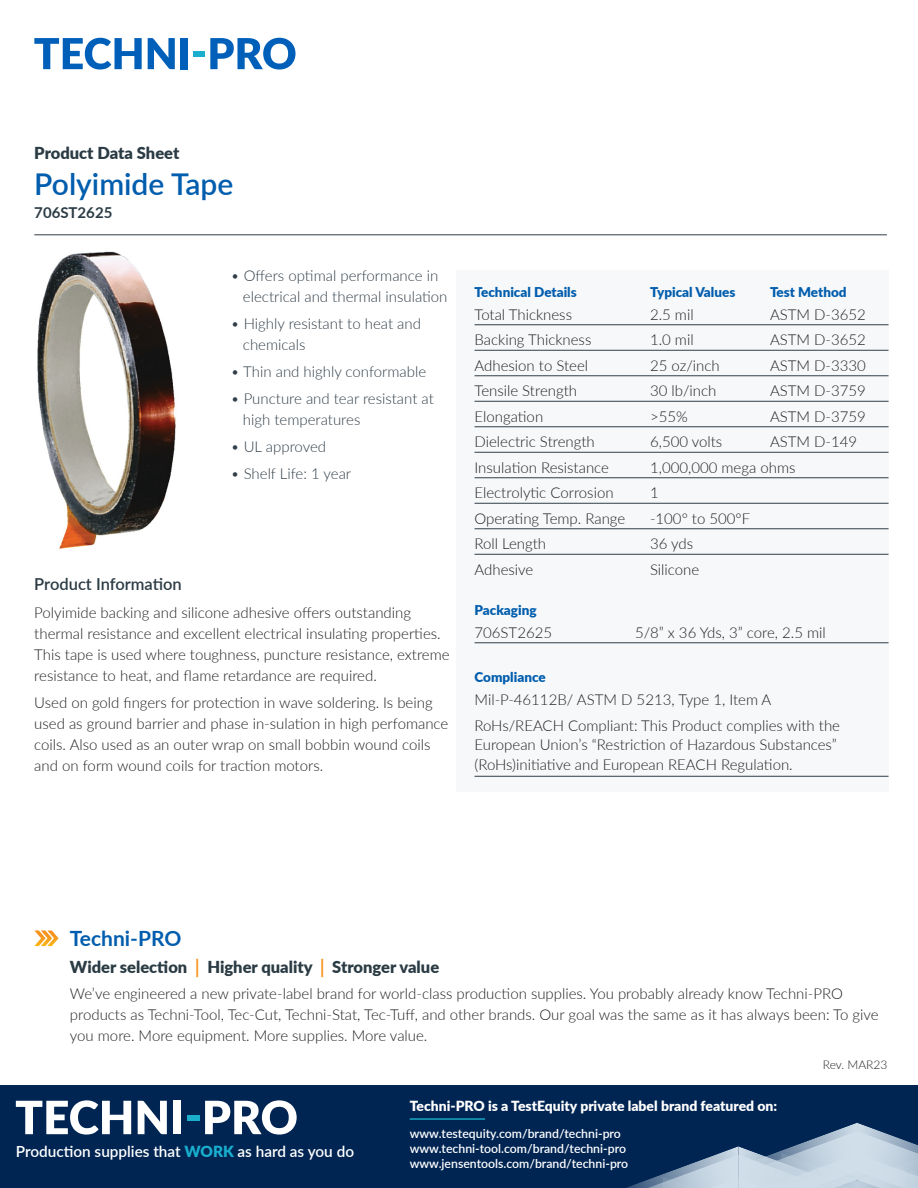
<style>
.page{position:relative;width:918px;height:1188px;background:#fff}
.page>*{position:absolute;margin:0;border:0;box-sizing:border-box;transform-origin:0 0}
.t1{font:600 30px "Lato";color:#015dad}
.t2{font:700 21px "Lato";color:#015dad}
.t3{font:900 16.5px "Lato";color:#2b3b44}
.t4{font:600 16.5px "Lato";color:#2b3b44}
.t5{font:600 15.3px "Lato";color:#fff}
.t6{font:300 15px/25.5px "Lato";color:#231f20}
.t7{font:300 15px/21px "Lato";color:#313e48}
.t8{font:700 15px "Lato";color:#2b3b44}
.t9{font:900 13.95px "Lato";color:#fff}
.t10{font:900 13.5px "Lato";color:#015dad}
.t11{font:600 12.3px/14.7px "Lato";color:#fff}
.t12{font:300 12px "Lato";color:#231f20}
.s1{color:#f7931d}
.s2{font-weight:900;color:#19aece}
</style>
<div class="page">
<img style="left:34px;top:234px;width:275px;height:315px">
<svg style="left:34px;top:38px;width:108px;height:32px"></svg>
<svg style="left:148px;top:38px;width:27px;height:31px"></svg>
<div style="left:181px;top:38px;width:7px;height:31px;background:#005fb9"></div>
<div style="left:193px;top:51px;width:12px;height:6px;background:#1bafcf"></div>
<svg style="left:210px;top:38px;width:85px;height:32px"></svg>
<hr style="left:34px;top:235px;width:853px;height:1px;background:#313e48">
<svg style="left:34px;top:930px;width:25px;height:16px"></svg>
<div style="left:0;top:1085px;width:918px;height:103px;background:#002553"></div>
<svg style="left:626px;top:1122px;width:292px;height:66px"></svg>
<hr style="left:410px;top:1118px;width:75px;height:2px;background:#1cb0ca">
<svg style="left:16px;top:1100px;width:115px;height:35px"></svg>
<svg style="left:138px;top:1101px;width:29px;height:33px"></svg>
<div style="left:173px;top:1101px;width:8px;height:33px;background:#fff"></div>
<div style="left:187px;top:1115px;width:12px;height:6px;background:#1baecc"></div>
<svg style="left:205px;top:1100px;width:92px;height:35px"></svg>
<div style="left:456px;top:270px;width:433px;height:522px;background:#f6f8fa"></div>
<hr style="left:475px;top:643px;width:414px;height:1px;background:#313e48">
<hr style="left:475px;top:325px;width:414px;height:1px;background:#313e48">
<hr style="left:475px;top:350px;width:414px;height:1px;background:#313e48">
<hr style="left:475px;top:376px;width:414px;height:1px;background:#313e48">
<hr style="left:475px;top:427px;width:414px;height:1px;background:#313e48">
<hr style="left:475px;top:452px;width:414px;height:1px;background:#313e48">
<hr style="left:475px;top:401px;width:414px;height:1px;background:#313e48">
<hr style="left:475px;top:478px;width:414px;height:1px;background:#313e48">
<hr style="left:475px;top:529px;width:414px;height:1px;background:#313e48">
<hr style="left:475px;top:554px;width:414px;height:1px;background:#313e48">
<hr style="left:475px;top:503px;width:414px;height:1px;background:#313e48">
<hr style="left:475px;top:776px;width:414px;height:1px;background:#313e48">
<p class="t3" style="left:34px;top:140px;width:147px">Product Data Sheet</p>
<h1 class="t1" style="left:34px;top:163px;width:201px">Polyimide Tape</h1>
<p class="t8" style="left:34px;top:201px;width:80px">706ST2625</p>
<p class="t7" style="left:243px;top:265px;width:206px;text-indent:-12px">• Offers optimal performance in electrical and thermal insulation</p>
<p class="t7" style="left:243px;top:313px;width:180px;text-indent:-12px">• Highly resistant to heat and chemicals</p>
<p class="t7" style="left:231px;top:361px;width:197px">• Thin and highly conformable</p>
<p class="t7" style="left:243px;top:388px;width:192px;text-indent:-12px">• Puncture and tear resistant at high temperatures</p>
<p class="t7" style="left:231px;top:436px;width:97px">• UL approved</p>
<p class="t7" style="left:231px;top:463px;width:122px">• Shelf Life: 1 year</p>
<p class="t4" style="left:34px;top:572px;width:149px">Product Information</p>
<p class="t6" style="left:34px;top:602px;width:417px;line-height:21px">Polyimide backing and silicone adhesive offers outstanding thermal resistance and excellent electrical insulating properties.<br>This tape is used where toughness, puncture resistance, extreme resistance to heat, and flame retardance are required.</p>
<p class="t6" style="left:34px;top:692px;width:416px;line-height:21px">Used on gold fingers for protection in wave soldering. Is being used as ground barrier and phase in-sulation in high perfomance coils. Also used as an outer wrap on small bobbin wound coils and on form wound coils for traction motors.</p>
<p class="t10" style="left:475px;top:282px;width:104px">Technical Details</p>
<p class="t6" style="left:475px;top:301px;width:152px">Total Thickness<br>Backing Thickness<br>Adhesion to Steel<br>Tensile Strength<br>Elongation<br>Dielectric Strength<br>Insulation Resistance<br>Electrolytic Corrosion<br>Operating Temp. Range<br>Roll Length<br>Adhesive</p>
<p class="t10" style="left:650px;top:282px;width:87px">Typical Values</p>
<p class="t10" style="left:770px;top:282px;width:78px">Test Method</p>
<p class="t6" style="left:650px;top:301px;width:147px">2.5 mil<br>1.0 mil<br>25 oz/inch<br>30 lb/inch<br>&gt;55%<br>6,500 volts<br>1,000,000 mega ohms<br>1<br>-100° to 500°F<br>36 yds<br>Silicone</p>
<p class="t6" style="left:770px;top:301px;width:97px;text-align:justify">ASTM D-3652<br>ASTM D-3652<br>ASTM D-3330<br>ASTM D-3759<br>ASTM D-3759<br>ASTM D-149</p>
<p class="t10" style="left:475px;top:600px;width:64px">Packaging</p>
<p class="t6" style="left:475px;top:619px;width:79px">706ST2625</p>
<p class="t6" style="left:635px;top:619px;width:192px">5/8” x 36 Yds, 3” core, 2.5 mil</p>
<p class="t10" style="left:475px;top:667px;width:73px">Compliance</p>
<p class="t6" style="left:475px;top:687px;width:367px">Mil-P-46112B/ ASTM D 5213, Type 1, Item A<br>RoHs/REACH Compliant: This Product complies with the</p>
<p class="t6" style="left:475px;top:735px;width:364px;line-height:19.5px">European Union’s “Restriction of Hazardous Substances” (RoHs)initiative and European REACH Regulation.</p>
<h2 class="t2" style="left:70px;top:923px;width:113px">Techni-PRO</h2>
<p class="t3" style="left:70px;top:955px;width:371px">Wider selection <span class="s1">│</span> Higher quality <span class="s1">│</span> Stronger value</p>
<p class="t6" style="left:70px;top:982px;width:810px;line-height:21px">We’ve engineered a new private-label brand for world-class production supplies. You probably already know Techni-PRO products as Techni-Tool, Tec-Cut, Techni-Stat, Tec-Tuff, and other brands. Our goal was the same as it has always been: To give you more. More equipment. More supplies. More value.</p>
<p class="t12" style="left:823px;top:1057px;width:66px">Rev. MAR23</p>
<p class="t5" style="left:16px;top:1140px;width:340px">Production supplies that <span class="s2">WORK</span> as hard as you do</p>
<p class="t9" style="left:410px;top:1095px;width:369px">Techni-PRO is a TestEquity private label brand featured on:</p>
<p class="t11" style="left:410px;top:1126px;width:220px">www.testequity.com/brand/techni-pro www.techni-tool.com/brand/techni-pro www.jensentools.com/brand/techni-pro</p>
</div>
